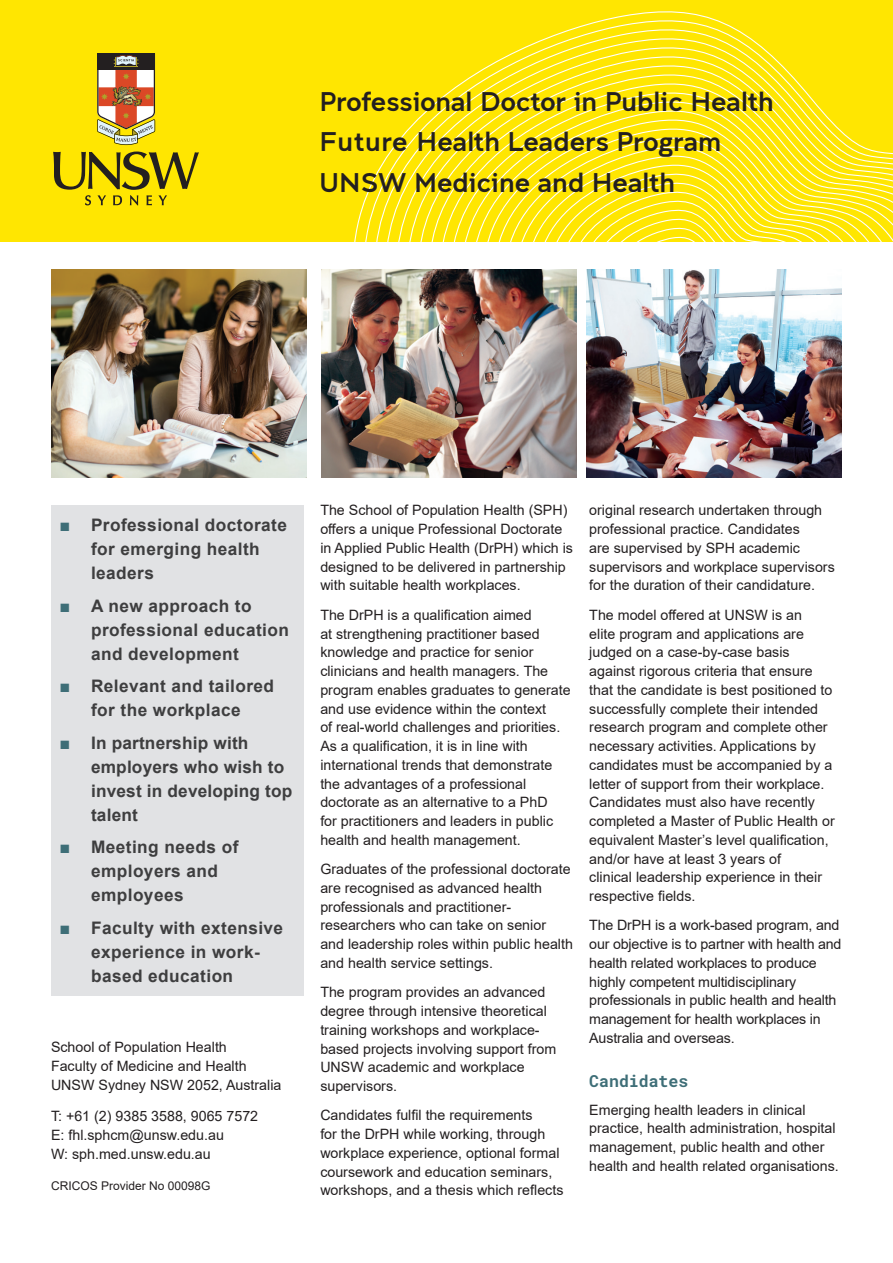
<style>
.page{position:relative;width:893px;height:1263px;background:#fff}
.page>*{position:absolute;margin:0;border:0;box-sizing:border-box;transform-origin:0 0}
.t1{font:27px "Clancy";color:#231f20}
.t2{font:700 17.25px/24px "Arial";letter-spacing:.025em;color:#3e3e3f}
.Subhead_Program{font:700 16.5px "Roboto Mono";color:#3e6e77}
.Body_Text{font:14.25px/18.8px "Arial";color:#231f20}
.Body_Text-2{font:12px "Arial";color:#231f20}
.s1{font-weight:400;font-size:18px;color:#3e6e77}
</style>
<div class="page">
<div style="left:51px;top:505px;width:252px;height:490px;background:#e1e2e4"></div>
<div style="left:0;top:0;width:893px;height:241px;background:#ffe601"></div>
<svg style="left:53px;top:152px;width:146px;height:53px"></svg>
<img style="left:97px;top:53px;width:58px;height:92px">
<svg style="left:251px;top:11px;width:642px;height:660px"></svg>
<img style="left:51px;top:269px;width:255px;height:208px">
<img style="left:321px;top:269px;width:255px;height:208px">
<img style="left:587px;top:269px;width:255px;height:208px">
<p class="t1" style="left:319px;top:86px;width:456px">Professional Doctor in Public Health</p>
<p class="t1" style="left:319px;top:126px;width:403px">Future Health Leaders Program</p>
<p class="t1" style="left:319px;top:167px;width:358px">UNSW Medicine and Health</p>
<p class="t2" style="left:91px;top:513px;width:197px;text-indent:-32px"><span class="s1">■</span> Professional doctorate for emerging health leaders</p>
<p class="t2" style="left:91px;top:594px;width:199px;text-indent:-32px"><span class="s1">■</span> A new approach to professional education and development</p>
<p class="t2" style="left:60px;top:674px;width:216px;text-align:center"><span class="s1">■</span> Relevant and tailored for the workplace</p>
<p class="t2" style="left:91px;top:731px;width:203px;text-indent:-32px"><span class="s1">■</span> In partnership with employers who wish to invest in developing top talent</p>
<p class="t2" style="left:91px;top:835px;width:149px;text-indent:-32px"><span class="s1">■</span> Meeting needs of employers and employees</p>
<p class="t2" style="left:91px;top:916px;width:194px;text-indent:-32px"><span class="s1">■</span> Faculty with extensive experience in work&shy;based education</p>
<p class="Body_Text" style="left:51px;top:1038px;width:177px">School of Population Health</p>
<p class="Body_Text" style="left:51px;top:1056px;width:197px">Faculty of Medicine and Health</p>
<p class="Body_Text" style="left:51px;top:1075px;width:232px">UNSW Sydney NSW 2052, Australia</p>
<p class="Body_Text" style="left:51px;top:1107px;width:209px">T: +61 (2) 9385 3588, 9065 7572</p>
<p class="Body_Text" style="left:51px;top:1125px;width:174px">E: fhl.sphcm@unsw.edu.au</p>
<p class="Body_Text" style="left:51px;top:1144px;width:161px">W: sph.med.unsw.edu.au</p>
<p class="Body_Text-2" style="left:51px;top:1178px;width:161px">CRICOS Provider No 00098G</p>
<p class="Body_Text" style="left:320px;top:501px;width:254px">The School of Population Health (SPH) offers a unique Professional Doctorate in Applied Public Health (DrPH) which is designed to be delivered in partnership with suitable health workplaces.</p>
<p class="Body_Text" style="left:320px;top:605px;width:252px">The DrPH is a qualification aimed<br>at strengthening practitioner based knowledge and practice for senior clinicians and health managers. The program enables graduates to generate and use evidence within the context<br>of real-world challenges and priorities.<br>As a qualification, it is in line with international trends that demonstrate the advantages of a professional doctorate as an alternative to a PhD<br>for practitioners and leaders in public health and health management.</p>
<p class="Body_Text" style="left:320px;top:860px;width:254px">Graduates of the professional doctorate are recognised as advanced health professionals and practitioner&shy;researchers who can take on senior and leadership roles within public health and health service settings.</p>
<p class="Body_Text" style="left:320px;top:983px;width:238px">The program provides an advanced degree through intensive theoretical training workshops and workplace&shy;based projects involving support from<br>UNSW academic and workplace supervisors.</p>
<p class="Body_Text" style="left:320px;top:1106px;width:245px">Candidates fulfil the requirements<br>for the DrPH while working, through workplace experience, optional formal coursework and education seminars, workshops, and a thesis which reflects</p>
<p class="Body_Text" style="left:589px;top:501px;width:247px">original research undertaken through professional practice. Candidates<br>are supervised by SPH academic supervisors and workplace supervisors for the duration of their candidature.</p>
<p class="Body_Text" style="left:589px;top:605px;width:247px">The model offered at UNSW is an<br>elite program and applications are judged on a case-by-case basis against rigorous criteria that ensure that the candidate is best positioned to successfully complete their intended research program and complete other necessary activities. Applications by candidates must be accompanied by a letter of support from their workplace.<br>Candidates must also have recently completed a Master of Public Health or equivalent Master’s level qualification, and/or have at least 3 years of<br>clinical leadership experience in their respective fields.</p>
<p class="Body_Text" style="left:589px;top:916px;width:254px">The DrPH is a work-based program, and our objective is to partner with health and health related workplaces to produce highly competent multidisciplinary professionals in public health and health management for health workplaces in Australia and overseas.</p>
<p class="Subhead_Program" style="left:589px;top:1070px;width:100px">Candidates</p>
<p class="Body_Text" style="left:589px;top:1100px;width:251px">Emerging health leaders in clinical practice, health administration, hospital management, public health and other health and health related organisations.</p>
</div>
